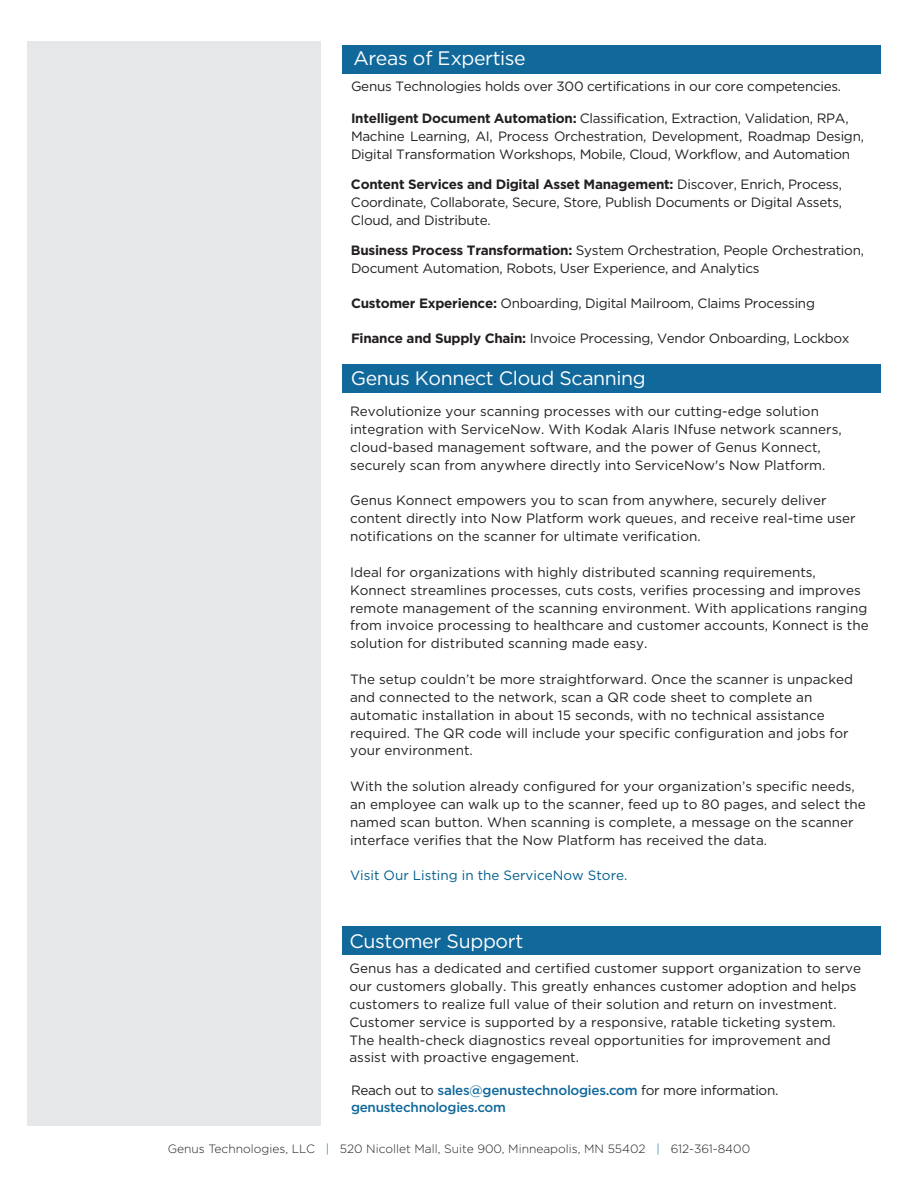
<style>
.page{position:relative;width:918px;height:1188px;background:#fff}
.page>*{position:absolute;margin:0;border:0;box-sizing:border-box;transform-origin:0 0}
.t1{font:19.5px "Gotham";letter-spacing:-.02em;color:#fff}
.t2{font:13.5px/17.9px "Gotham";color:#231f20}
.t3{font:13.5px/18px "Gotham";letter-spacing:-.02em;color:#231f20}
.t4{font:500 13.5px/17.2px "Gotham";letter-spacing:-.02em;color:#10689b}
.t5{font:13.5px "Gotham";color:#005f8d}
.t6{font:300 12px "Gotham";color:#231f20}
.s1{font-weight:700}
.s2{font-weight:400;color:#231f20}
.s3{color:#10689b}
</style>
<div class="page">
<div style="left:342px;top:926px;width:539px;height:28px;background:#10689b"></div>
<div style="left:342px;top:364px;width:539px;height:28px;background:#10689b"></div>
<div style="left:342px;top:45px;width:539px;height:28px;background:#10689b"></div>
<div style="left:27px;top:41px;width:294px;height:1084px;background:#e6e7e9"></div>
<h1 class="t1" style="left:353px;top:46px;width:174px">Areas of Expertise</h1>
<p class="t3" style="left:351px;top:77px;width:492px">Genus Technologies holds over 300 certifications in our core competencies.</p>
<p class="t3" style="left:351px;top:109px;width:515px"><span class="s1">Intelligent Document Automation:</span> Classification, Extraction, Validation, RPA,<br>Machine Learning, AI, Process Orchestration, Development, Roadmap Design,<br>Digital Transformation Workshops, Mobile, Cloud, Workflow, and Automation</p>
<p class="t2" style="left:351px;top:175px;width:493px;text-align:justify"><span class="s1">Content Services and Digital Asset Management:</span> Discover, Enrich, Process, Coordinate, Collaborate, Secure, Store, Publish Documents or Digital Assets, Cloud, and Distribute.</p>
<p class="t3" style="left:351px;top:241px;width:515px"><span class="s1">Business Process Transformation:</span> System Orchestration, People Orchestration,<br>Document Automation, Robots, User Experience, and Analytics</p>
<p class="t3" style="left:351px;top:294px;width:465px"><span class="s1">Customer Experience:</span> Onboarding, Digital Mailroom, Claims Processing</p>
<p class="t3" style="left:351px;top:329px;width:500px"><span class="s1">Finance and Supply Chain:</span> Invoice Processing, Vendor Onboarding, Lockbox</p>
<h1 class="t1" style="left:351px;top:366px;width:296px">Genus Konnect Cloud Scanning</h1>
<p class="t2" style="left:350px;top:402px;width:493px">Revolutionize your scanning processes with our cutting-edge solution integration with ServiceNow. With Kodak Alaris INfuse network scanners, cloud-based management software, and the power of Genus Konnect, securely scan from anywhere directly into ServiceNow's Now Platform.</p>
<p class="t2" style="left:350px;top:491px;width:507px">Genus Konnect empowers you to scan from anywhere, securely deliver content directly into Now Platform work queues, and receive real-time user notifications on the scanner for ultimate verification.</p>
<p class="t2" style="left:350px;top:563px;width:520px">Ideal for organizations with highly distributed scanning requirements, Konnect streamlines processes, cuts costs, verifies processing and improves remote management of the scanning environment. With applications ranging from invoice processing to healthcare and customer accounts, Konnect is the solution for distributed scanning made easy.</p>
<p class="t2" style="left:350px;top:670px;width:504px">The setup couldn’t be more straightforward. Once the scanner is unpacked and connected to the network, scan a QR code sheet to complete an automatic installation in about 15 seconds, with no technical assistance required. The QR code will include your specific configuration and jobs for your environment.</p>
<p class="t2" style="left:350px;top:777px;width:517px">With the solution already configured for your organization’s specific needs, an employee can walk up to the scanner, feed up to 80 pages, and select the named scan button. When scanning is complete, a message on the scanner interface verifies that the Now Platform has received the data.</p>
<p class="t5" style="left:350px;top:867px;width:279px">Visit Our Listing in the ServiceNow Store.</p>
<h1 class="t1" style="left:350px;top:929px;width:175px">Customer Support</h1>
<p class="t2" style="left:350px;top:959px;width:513px">Genus has a dedicated and certified customer support organization to serve our customers globally. This greatly enhances customer adoption and helps customers to realize full value of their solution and return on investment.<br>Customer service is supported by a responsive, ratable ticketing system.<br>The health-check diagnostics reveal opportunities for improvement and assist with proactive engagement.</p>
<p class="t4" style="left:351px;top:1081px;width:429px"><span class="s2">Reach out to</span> sales@genustechnologies.com <span class="s2">for more information. </span>genustechnologies.com</p>
<p class="t6" style="left:168px;top:1142px;width:584px">Genus Technologies, LLC <span class="s3">|</span> 520 Nicollet Mall, Suite 900 , Minneapolis, MN 55402 <span class="s3">|</span> 612-361-8400</p>
</div>
